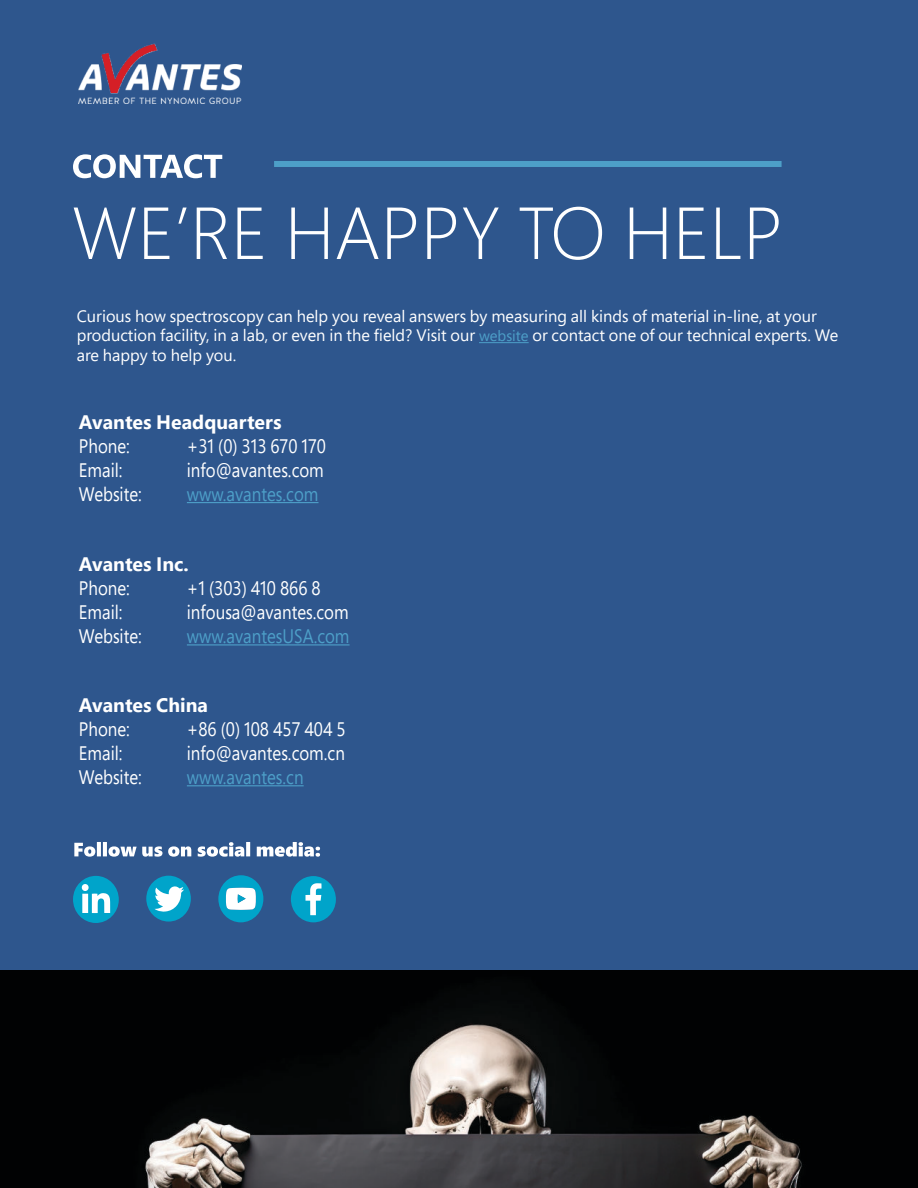
<style>
.page{position:relative;width:918px;height:1188px;background:#fff}
.page>*{position:absolute;margin:0;border:0;box-sizing:border-box;transform-origin:0 0}
.t1{font:19.5px "Segoe Pro";color:#fff;scale:.87 1}
.t2{font:19.5px "Segoe Pro";color:#4d9fc8;scale:.87 1}
.t3{font:700 19.5px "Segoe Pro";color:#fff}
.t4{font:16.5px/19.8px "Segoe Pro";color:#fff}
.s1{font-size:15px;color:#4d9fc8}
</style>
<div class="page">
<img style="left:0;top:969px;width:918px;height:219px">
<div style="left:0;top:0;width:918px;height:969px;background:#2e568d"></div>
<div style="left:274px;top:161px;width:508px;height:6px;background:#4d9fc8"></div>
<svg style="left:73px;top:154px;width:149px;height:24px"></svg>
<svg style="left:74px;top:207px;width:705px;height:53px"></svg>
<img style="left:79px;top:43px;width:163px;height:60px">
<svg style="left:74px;top:842px;width:246px;height:15px"></svg>
<svg style="left:291px;top:876px;width:45px;height:47px"></svg>
<div style="left:73px;top:876px;width:46px;height:47px;background:#00a4ca;border-radius:50%"></div>
<svg style="left:82px;top:893px;width:28px;height:20px"></svg>
<div style="left:82px;top:884px;width:7px;height:7px;background:#fff;border-radius:50%"></div>
<div style="left:146px;top:876px;width:45px;height:46px;background:#00a4ca;border-radius:50%"></div>
<svg style="left:155px;top:886px;width:29px;height:26px"></svg>
<svg style="left:218px;top:875px;width:45px;height:47px"></svg>
<hr style="left:187px;top:502px;width:132px;height:1px;background:#4d9fc8">
<hr style="left:187px;top:785px;width:117px;height:1px;background:#4d9fc8">
<hr style="left:187px;top:644px;width:163px;height:1px;background:#4d9fc8">
<hr style="left:479px;top:342px;width:50px;height:1px;background:#4d9fc8">
<p class="t4" style="left:77px;top:307px;width:763px">Curious how spectroscopy can help you reveal answers by measuring all kinds of material in-line, at your production facility, in a lab, or even in the field? Visit our <span class="s1">website</span> or contact one of our technical experts. We are happy to help you.</p>
<p class="t3" style="left:79px;top:414px;width:204px">Avantes Headquarters</p>
<p class="t1" style="left:79px;top:438px;width:60px">Phone:</p>
<p class="t1" style="left:187px;top:438px;width:161px">+31 (0) 313 670 170</p>
<p class="t1" style="left:79px;top:462px;width:52px">Email:</p>
<p class="t1" style="left:187px;top:462px;width:159px">info@avantes.com</p>
<p class="t1" style="left:79px;top:486px;width:74px">Website:</p>
<p class="t2" style="left:187px;top:486px;width:153px">www.avantes.com</p>
<p class="t3" style="left:79px;top:557px;width:112px">Avantes Inc.</p>
<p class="t1" style="left:79px;top:581px;width:60px">Phone:</p>
<p class="t1" style="left:187px;top:581px;width:155px">+1 (303) 410 866 8</p>
<p class="t1" style="left:79px;top:605px;width:52px">Email:</p>
<p class="t1" style="left:187px;top:605px;width:188px">infousa@avantes.com</p>
<p class="t1" style="left:79px;top:629px;width:74px">Website:</p>
<p class="t2" style="left:187px;top:629px;width:189px">www.avantesUSA.com</p>
<p class="t3" style="left:79px;top:698px;width:131px">Avantes China</p>
<p class="t1" style="left:79px;top:721px;width:60px">Phone:</p>
<p class="t1" style="left:187px;top:721px;width:184px">+86 (0) 108 457 404 5</p>
<p class="t1" style="left:79px;top:745px;width:52px">Email:</p>
<p class="t1" style="left:187px;top:745px;width:183px">info@avantes.com.cn</p>
<p class="t1" style="left:79px;top:769px;width:74px">Website:</p>
<p class="t2" style="left:187px;top:769px;width:136px">www.avantes.cn</p>
</div>
